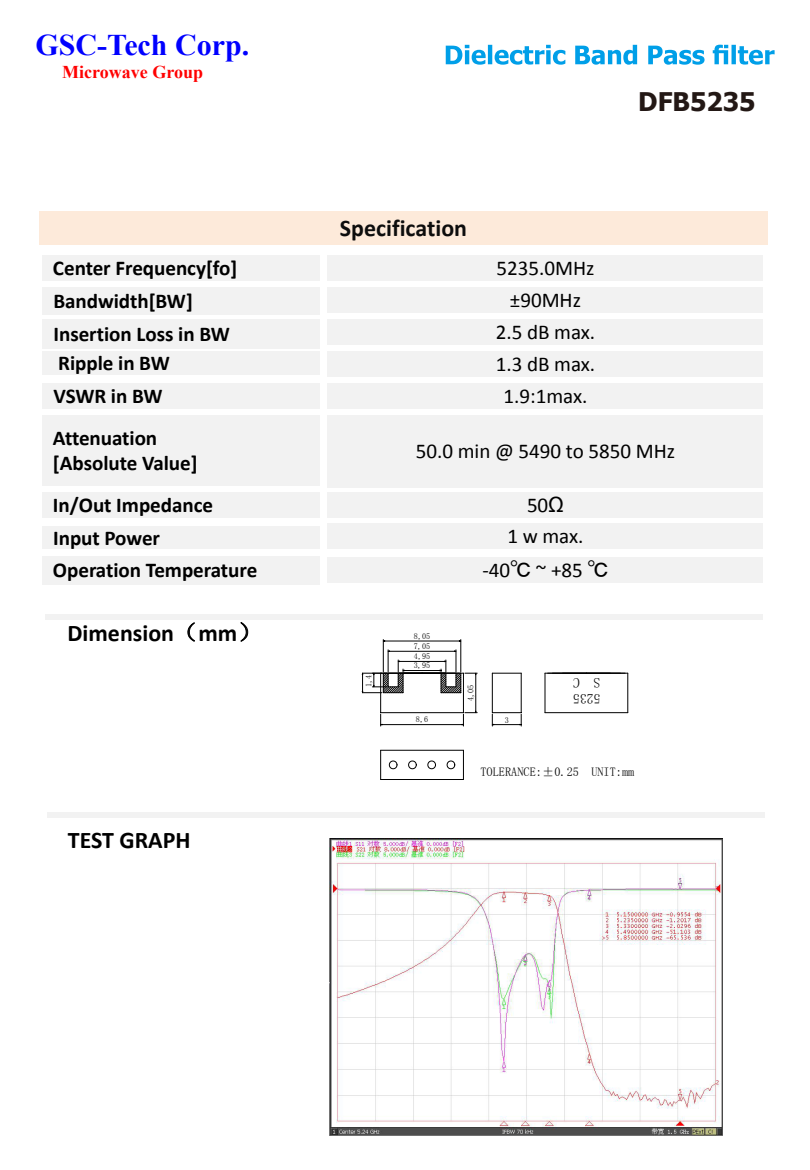
<style>
.page{position:relative;width:810px;height:1170px;background:#fff}
.page>*{position:absolute;margin:0;border:0;box-sizing:border-box;transform-origin:0 0}
.t1{font:700 30px "Times New Roman";color:#00f}
.t2{font:700 25.65px "Tahoma";color:#231815}
.t3{font:700 23.85px "Calibri";color:#000}
.t4{font:700 23.85px "Calibri";color:#0d0d0d}
.t5{font:700 21.15px/25.2px "Calibri";letter-spacing:-.005em;color:#000}
.t6{font:21.15px "Calibri";color:#000}
.t7{font:700 18px "Times New Roman";color:#f00}
.t8{font:13.65px/16.2px "Sim Sun";color:#000;text-align:right}
.t9{font:12.3px "Sim Sun";letter-spacing:.005em;color:#000}
.t10{font:8.25px "Sim Sun";color:#000}
.t11{font:8.1px "Sim Sun";letter-spacing:.005em;color:#000}
.s1{font-family:"Arial"}
.s2{font-family:"MS UI Gothic"}
.s3{font-family:"Sim Sun";font-weight:400}
</style>
<div class="page">
<div style="left:39px;top:211px;width:729px;height:34px;background:#fdeada"></div>
<div style="left:42px;top:256px;width:278px;height:25px;background:#f2f2f2"></div>
<div style="left:45px;top:615px;width:717px;height:5px;background:#f2f2f2"></div>
<div style="left:328px;top:256px;width:435px;height:25px;background:#f2f2f2"></div>
<div style="left:43px;top:287px;width:277px;height:28px;background:#f2f2f2"></div>
<div style="left:328px;top:287px;width:435px;height:26px;background:#f2f2f2"></div>
<div style="left:43px;top:320px;width:277px;height:29px;background:#f2f2f2"></div>
<div style="left:328px;top:320px;width:435px;height:25px;background:#f2f2f2"></div>
<div style="left:43px;top:351px;width:277px;height:23px;background:#f2f2f2"></div>
<div style="left:328px;top:351px;width:435px;height:26px;background:#f2f2f2"></div>
<div style="left:43px;top:383px;width:277px;height:25px;background:#f2f2f2"></div>
<div style="left:328px;top:383px;width:435px;height:26px;background:#f2f2f2"></div>
<div style="left:42px;top:415px;width:278px;height:71px;background:#f2f2f2"></div>
<div style="left:328px;top:415px;width:435px;height:73px;background:#f2f2f2"></div>
<div style="left:42px;top:492px;width:278px;height:26px;background:#f2f2f2"></div>
<div style="left:328px;top:492px;width:435px;height:26px;background:#f2f2f2"></div>
<div style="left:42px;top:526px;width:278px;height:23px;background:#f2f2f2"></div>
<div style="left:328px;top:523px;width:435px;height:25px;background:#f2f2f2"></div>
<svg style="left:187px;top:622px;width:8px;height:20px"></svg>
<svg style="left:240px;top:622px;width:8px;height:20px"></svg>
<div style="left:42px;top:556px;width:278px;height:28px;background:#f2f2f2"></div>
<div style="left:328px;top:557px;width:435px;height:26px;background:#f2f2f2"></div>
<div style="left:48px;top:812px;width:717px;height:6px;background:#f2f2f2"></div>
<hr style="left:381px;top:712px;width:82px;height:1px;background:#000">
<hr style="left:463px;top:673px;width:1px;height:40px;background:#000">
<hr style="left:380px;top:673px;width:1px;height:40px;background:#000">
<hr style="left:521px;top:673px;width:1px;height:40px;background:#000">
<svg style="left:493px;top:673px;width:28px;height:1px"></svg>
<hr style="left:492px;top:673px;width:1px;height:40px;background:#000">
<hr style="left:545px;top:712px;width:83px;height:1px;background:#000">
<hr style="left:628px;top:673px;width:1px;height:40px;background:#000">
<hr style="left:545px;top:673px;width:83px;height:1px;background:#000">
<hr style="left:545px;top:673px;width:1px;height:40px;background:#000">
<hr style="left:463px;top:750px;width:1px;height:30px;background:#000">
<hr style="left:381px;top:779px;width:82px;height:1px;background:#000">
<hr style="left:380px;top:750px;width:1px;height:30px;background:#000">
<hr style="left:381px;top:750px;width:82px;height:1px;background:#000">
<hr style="left:383px;top:640px;width:1px;height:32px;background:#000">
<hr style="left:461px;top:640px;width:1px;height:32px;background:#000">
<hr style="left:385px;top:641px;width:74px;height:1px;background:#000">
<svg style="left:492px;top:712px;width:30px;height:14px"></svg>
<hr style="left:382px;top:724px;width:80px;height:1px;background:#000">
<svg style="left:380px;top:714px;width:2px;height:12px"></svg>
<svg style="left:427px;top:760px;width:9px;height:10px"></svg>
<svg style="left:446px;top:760px;width:10px;height:10px"></svg>
<svg style="left:408px;top:760px;width:9px;height:10px"></svg>
<svg style="left:389px;top:760px;width:9px;height:10px"></svg>
<hr style="left:476px;top:675px;width:1px;height:36px;background:#000">
<svg style="left:462px;top:711px;width:15px;height:15px"></svg>
<svg style="left:362px;top:650px;width:115px;height:44px"></svg>
<img style="left:329px;top:838px;width:394px;height:298px">
<svg style="left:446px;top:45px;width:329px;height:20px"></svg>
<h1 class="t1" style="left:35px;top:24px;width:215px">GSC-Tech Corp.</h1>
<p class="t7" style="left:62px;top:59px;width:142px">Microwave Group</p>
<p class="t4" style="left:340px;top:213px;width:129px">Specification</p>
<p class="t2" style="left:638px;top:84px;width:119px">DFB5235</p>
<p class="t5" style="left:53px;top:256px;width:186px">Center Frequency[fo]</p>
<p class="t6" style="left:497px;top:255px;width:99px">5235.0MHz</p>
<p class="t5" style="left:53px;top:289px;width:141px">Bandwidth[BW]</p>
<p class="t6" style="left:510px;top:287px;width:73px">±90MHz</p>
<p class="t5" style="left:53px;top:322px;width:178px">Insertion Loss in BW</p>
<p class="t6" style="left:496px;top:319px;width:101px">2.5 dB max.</p>
<p class="t5" style="left:58px;top:350px;width:113px">Ripple in BW</p>
<p class="t6" style="left:496px;top:351px;width:101px">1.3 dB max.</p>
<p class="t5" style="left:53px;top:383px;width:111px">VSWR in BW</p>
<p class="t6" style="left:504px;top:383px;width:85px">1.9:1max.</p>
<p class="t5" style="left:53px;top:425px;width:146px">Attenuation [Absolute Value]</p>
<p class="t6" style="left:416px;top:438px;width:261px">50.0 min @ 5490 to 5850 MHz</p>
<p class="t5" style="left:53px;top:492px;width:162px">In/Out Impedance</p>
<p class="t6" style="left:527px;top:492px;width:39px">50<span class="s1">Ω</span></p>
<p class="t5" style="left:53px;top:525px;width:108px">Input Power</p>
<p class="t6" style="left:507px;top:522px;width:78px">1 w max.</p>
<p class="t5" style="left:53px;top:558px;width:206px">Operation Temperature</p>
<p class="t6" style="left:482px;top:557px;width:128px">-40<span class="s2">℃</span> ~ +85 <span class="s2">℃</span></p>
<p class="t3" style="left:67px;top:617px;width:195px">Dimension<span class="s3">（</span>mm<span class="s3">）</span></p>
<p class="t3" style="left:68px;top:825px;width:124px">TEST GRAPH</p>
<p class="t10" style="left:364px;top:687px;width:14px;rotate:-90deg">1,4</p>
<p class="t11" style="left:414px;top:632px;width:18px">8,05</p>
<p class="t11" style="left:414px;top:642px;width:18px">7,05</p>
<p class="t11" style="left:414px;top:652px;width:18px">4,95</p>
<p class="t11" style="left:414px;top:661px;width:18px">3,95</p>
<p class="t10" style="left:466px;top:701px;width:18px;rotate:-90deg">4,05</p>
<p class="t11" style="left:416px;top:715px;width:14px">8,6</p>
<p class="t11" style="left:505px;top:716px;width:6px">3</p>
<p class="t8" style="left:600px;top:707px;width:29px;rotate:-180deg">5325<br>C</p>
<p class="t8" style="left:600px;top:691px;width:8px;rotate:-180deg">S</p>
<p class="t9" style="left:480px;top:765px;width:155px">TOLERANCE:±0.25 UNIT:mm</p>
</div>
